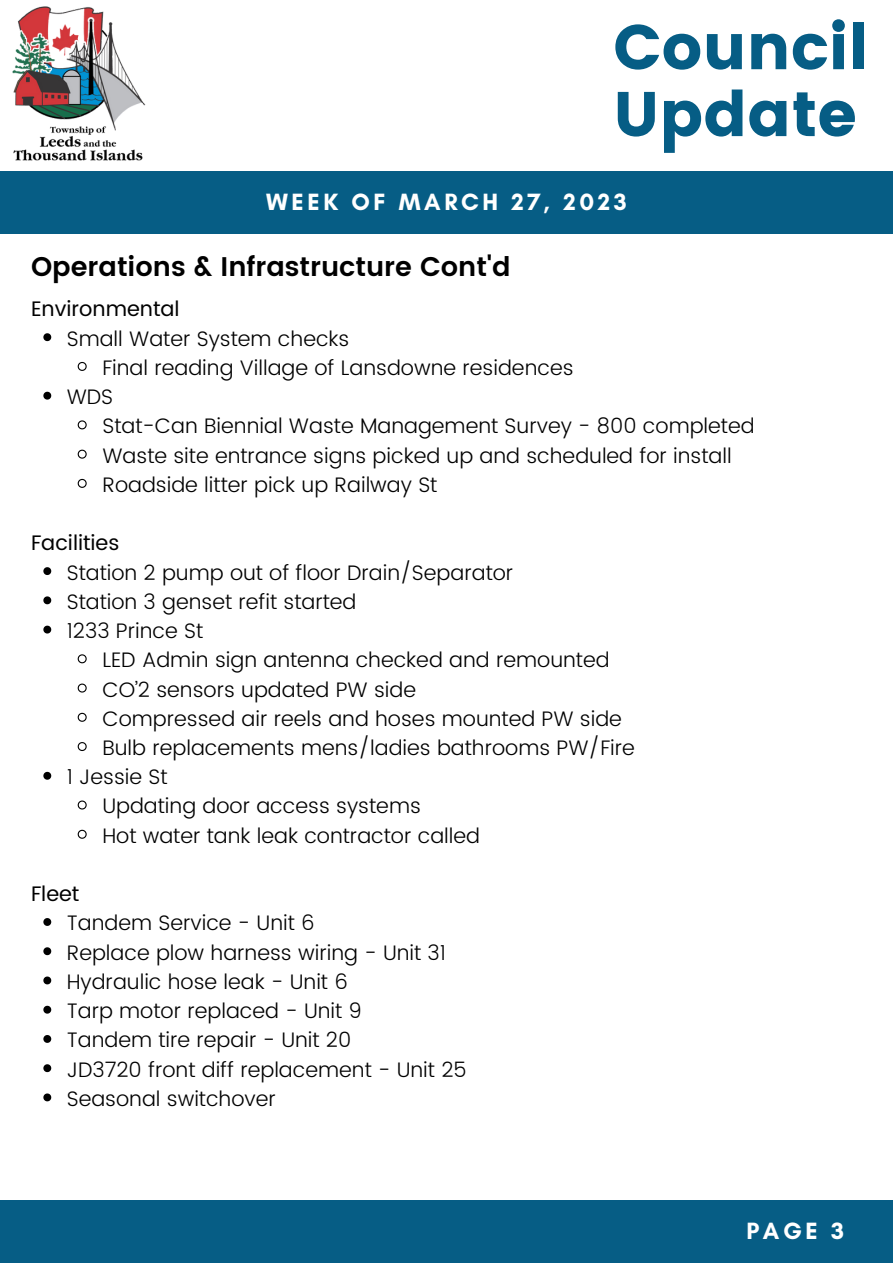
<style>
.page{position:relative;width:893px;height:1264px;background:#fff}
.page>*{position:absolute;margin:0;border:0;box-sizing:border-box;transform-origin:0 0}
.t1{font:63px/66.9px "Poppins";color:#065d85}
.t2{font:600 27px "Poppins";color:#000}
.t3{font:700 24px "Glacial Indifference";letter-spacing:.15em;color:#fff}
.t4{font:300 21px/29.2px "Poppins";color:#000}
.t5{font:21px "Poppins";color:#000}
</style>
<div class="page">
<div style="left:0;top:172px;width:892px;height:61px;background:#065d85"></div>
<div style="left:0;top:1200px;width:892px;height:62px;background:#065d85"></div>
<img style="left:0;top:6px;width:155px;height:166px">
<svg style="left:43px;top:333px;width:8px;height:8px"></svg>
<svg style="left:77px;top:361px;width:10px;height:10px"></svg>
<svg style="left:43px;top:392px;width:8px;height:7px"></svg>
<svg style="left:77px;top:420px;width:10px;height:10px"></svg>
<svg style="left:77px;top:449px;width:10px;height:10px"></svg>
<svg style="left:77px;top:478px;width:10px;height:10px"></svg>
<svg style="left:43px;top:567px;width:8px;height:8px"></svg>
<svg style="left:43px;top:596px;width:8px;height:8px"></svg>
<svg style="left:43px;top:625px;width:8px;height:8px"></svg>
<svg style="left:77px;top:654px;width:10px;height:10px"></svg>
<svg style="left:77px;top:683px;width:10px;height:10px"></svg>
<svg style="left:77px;top:712px;width:10px;height:10px"></svg>
<svg style="left:77px;top:742px;width:10px;height:9px"></svg>
<svg style="left:43px;top:771px;width:8px;height:8px"></svg>
<svg style="left:77px;top:800px;width:10px;height:10px"></svg>
<svg style="left:77px;top:829px;width:10px;height:10px"></svg>
<svg style="left:43px;top:918px;width:8px;height:7px"></svg>
<svg style="left:43px;top:947px;width:8px;height:8px"></svg>
<svg style="left:43px;top:976px;width:8px;height:8px"></svg>
<svg style="left:43px;top:1005px;width:8px;height:8px"></svg>
<svg style="left:43px;top:1035px;width:8px;height:7px"></svg>
<svg style="left:43px;top:1064px;width:8px;height:8px"></svg>
<svg style="left:43px;top:1093px;width:8px;height:8px"></svg>
<h1 class="t1" style="left:613px;top:14px;width:257px">Council<br>Update</h1>
<p class="t3" style="left:266px;top:187px;width:362px">WEEK OF MARCH 27, 2023</p>
<p class="t2" style="left:31px;top:251px;width:481px">Operations &amp; Infrastructure Cont'd</p>
<p class="t5" style="left:31px;top:297px;width:150px">Environmental</p>
<p class="t4" style="left:67px;top:324px;width:284px">Small Water System checks</p>
<p class="t4" style="left:102px;top:353px;width:472px">Final reading Village of Lansdowne residences</p>
<p class="t4" style="left:67px;top:382px;width:48px">WDS</p>
<p class="t4" style="left:102px;top:411px;width:653px">Stat-Can Biennial Waste Management Survey - 800 completed</p>
<p class="t4" style="left:102px;top:440px;width:630px">Waste site entrance signs picked up and scheduled for install</p>
<p class="t4" style="left:102px;top:470px;width:336px">Roadside litter pick up Railway St</p>
<p class="t5" style="left:31px;top:531px;width:90px">Facilities</p>
<p class="t4" style="left:67px;top:557px;width:448px">Station 2 pump out of floor Drain/Separator<br>Station 3 genset refit started<br>1233 Prince St</p>
<p class="t4" style="left:102px;top:645px;width:508px">LED Admin sign antenna checked and remounted</p>
<p class="t4" style="left:102px;top:674px;width:315px">CO’2 sensors updated PW side</p>
<p class="t4" style="left:102px;top:704px;width:521px">Compressed air reels and hoses mounted PW side</p>
<p class="t4" style="left:102px;top:733px;width:534px">Bulb replacements mens/ladies bathrooms PW/Fire</p>
<p class="t4" style="left:67px;top:762px;width:102px">1 Jessie St</p>
<p class="t4" style="left:102px;top:791px;width:320px">Updating door access systems</p>
<p class="t4" style="left:102px;top:820px;width:379px">Hot water tank leak contractor called</p>
<p class="t5" style="left:31px;top:881px;width:50px">Fleet</p>
<p class="t4" style="left:67px;top:908px;width:401px">Tandem Service - Unit 6<br>Replace plow harness wiring - Unit 31<br>Hydraulic hose leak - Unit 6<br>Tarp motor replaced - Unit 9<br>Tandem tire repair - Unit 20<br>JD3720 front diff replacement - Unit 25<br>Seasonal switchover</p>
<p class="t3" style="left:746px;top:1215px;width:99px">PAGE 3</p>
</div>
